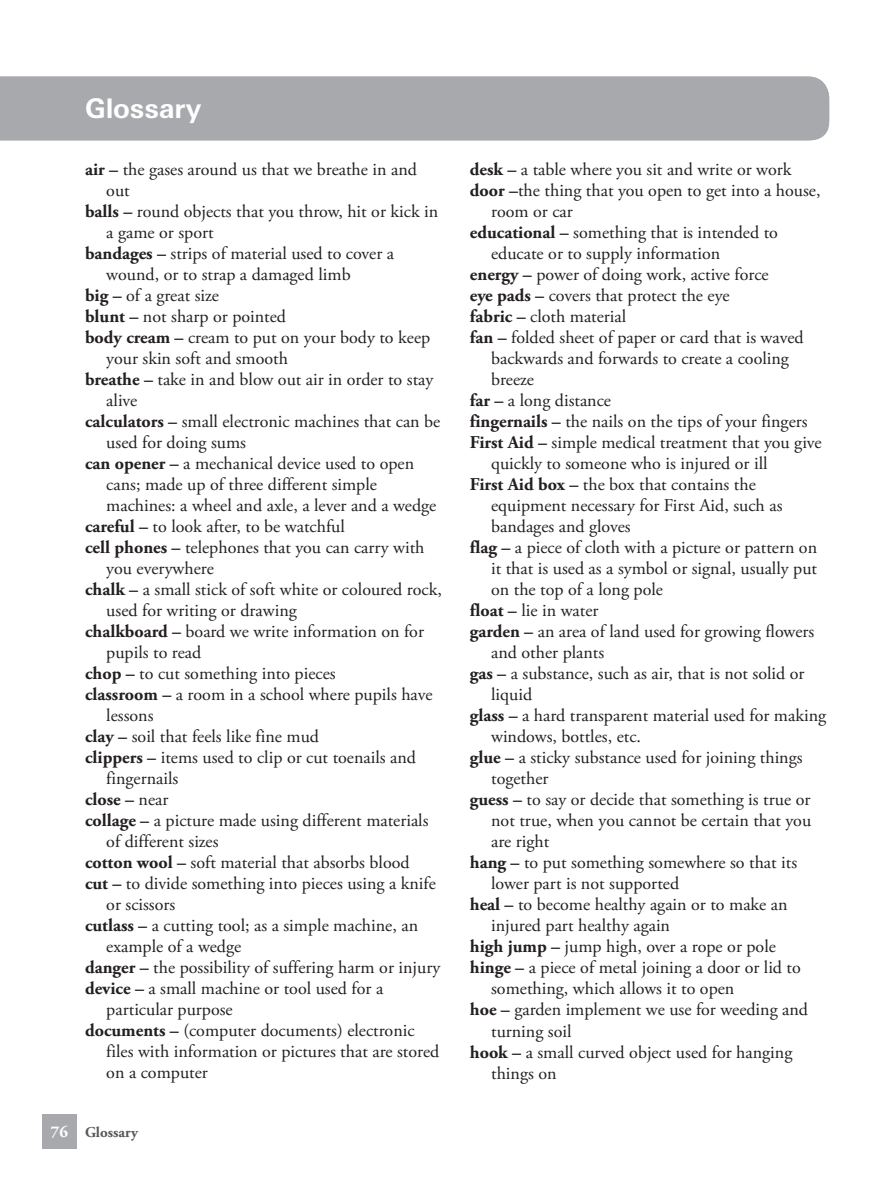
<style>
.page{position:relative;width:893px;height:1191px;background:#fff}
.page>*{position:absolute;margin:0;border:0;box-sizing:border-box;transform-origin:0 0}
.t1{font:700 27px "Univers Nextfor Pearson SA";letter-spacing:-.005em;color:#fff}
.t2{font:18px "Adobe Garamond Pro";color:#231f20}
.t3{font:700 18px "Adobe Garamond Pro";color:#231f20}
.t4{font:700 15px "Adobe Garamond Pro";color:#57585a}
.s1{font-weight:700}
.s2{font-weight:400}
.s3{font-size:16.5px;color:#fff}
</style>
<div class="page">
<div style="left:43px;top:1114px;width:34px;height:34px;background:#a8a9ad"></div>
<div style="left:0;top:77px;width:829px;height:63px;background:#a8a9ad"></div>
<h1 class="t1" style="left:85px;top:93px;width:118px">Glossary</h1>
<p class="t2" style="left:85px;top:158px;width:333px"><span class="s1">air –</span> the gases around us that we breathe in and</p>
<p class="t2" style="left:106px;top:179px;width:25px">out</p>
<p class="t2" style="left:85px;top:200px;width:355px"><span class="s1">balls –</span> round objects that you throw, hit or kick in</p>
<p class="t2" style="left:106px;top:221px;width:109px">a game or sport</p>
<p class="t2" style="left:85px;top:242px;width:311px"><span class="s1">bandages –</span> strips of material used to cover a</p>
<p class="t2" style="left:106px;top:263px;width:246px">wound, or to strap a damaged limb</p>
<p class="t2" style="left:85px;top:284px;width:135px"><span class="s1">big –</span> of a great size</p>
<p class="t2" style="left:85px;top:305px;width:203px"><span class="s1">blunt –</span> not sharp or pointed</p>
<p class="t2" style="left:85px;top:326px;width:347px"><span class="s1">body cream –</span> cream to put on your body to keep</p>
<p class="t2" style="left:106px;top:347px;width:183px">your skin soft and smooth</p>
<p class="t2" style="left:85px;top:368px;width:350px"><span class="s1">breathe –</span> take in and blow out air in order to stay</p>
<p class="t2" style="left:106px;top:389px;width:33px">alive</p>
<p class="t2" style="left:85px;top:410px;width:357px"><span class="s1">calculators –</span> small electronic machines that can be</p>
<p class="t2" style="left:106px;top:431px;width:141px">used for doing sums</p>
<p class="t2" style="left:85px;top:452px;width:331px"><span class="s1">can opener –</span> a mechanical device used to open</p>
<p class="t2" style="left:106px;top:473px;width:272px">cans; made up of three different simple</p>
<p class="t2" style="left:106px;top:494px;width:332px">machines: a wheel and axle, a lever and a wedge</p>
<p class="t2" style="left:85px;top:515px;width:261px"><span class="s1">careful –</span> to look after, to be watchful</p>
<p class="t2" style="left:85px;top:536px;width:341px"><span class="s1">cell phones –</span> telephones that you can carry with</p>
<p class="t2" style="left:106px;top:557px;width:109px">you everywhere</p>
<p class="t2" style="left:85px;top:578px;width:358px"><span class="s1">chalk –</span> a small stick of soft white or coloured rock,</p>
<p class="t2" style="left:106px;top:599px;width:192px">used for writing or drawing</p>
<p class="t2" style="left:85px;top:620px;width:340px"><span class="s1">chalkboard –</span> board we write information on for</p>
<p class="t2" style="left:106px;top:641px;width:96px">pupils to read</p>
<p class="t2" style="left:85px;top:662px;width:252px"><span class="s1">chop –</span> to cut something into pieces</p>
<p class="t2" style="left:85px;top:683px;width:349px"><span class="s1">classroom –</span> a room in a school where pupils have</p>
<p class="t2" style="left:106px;top:704px;width:49px">lessons</p>
<p class="t2" style="left:85px;top:725px;width:236px"><span class="s1">clay –</span> soil that feels like fine mud</p>
<p class="t2" style="left:85px;top:746px;width:333px"><span class="s1">clippers –</span> items used to clip or cut toenails and</p>
<p class="t2" style="left:106px;top:767px;width:74px">fingernails</p>
<p class="t3" style="left:85px;top:789px;width:85px">close – <span class="s2">near</span></p>
<p class="t2" style="left:85px;top:809px;width:345px"><span class="s1">collage –</span> a picture made using different materials</p>
<p class="t2" style="left:106px;top:830px;width:114px">of different sizes</p>
<p class="t2" style="left:85px;top:851px;width:326px"><span class="s1">cotton wool –</span> soft material that absorbs blood</p>
<p class="t2" style="left:85px;top:872px;width:352px"><span class="s1">cut –</span> to divide something into pieces using a knife</p>
<p class="t2" style="left:106px;top:893px;width:71px">or scissors</p>
<p class="t2" style="left:85px;top:914px;width:335px"><span class="s1">cutlass –</span> a cutting tool; as a simple machine, an</p>
<p class="t2" style="left:106px;top:935px;width:136px">example of a wedge</p>
<p class="t2" style="left:85px;top:956px;width:357px"><span class="s1">danger –</span> the possibility of suffering harm or injury</p>
<p class="t2" style="left:85px;top:977px;width:300px"><span class="s1">device –</span> a small machine or tool used for a</p>
<p class="t2" style="left:106px;top:998px;width:128px">particular purpose</p>
<p class="t2" style="left:85px;top:1019px;width:331px"><span class="s1">documents –</span> (computer documents) electronic</p>
<p class="t2" style="left:106px;top:1040px;width:334px">files with information or pictures that are stored</p>
<p class="t2" style="left:106px;top:1061px;width:103px">on a computer</p>
<p class="t4" style="left:51px;top:1123px;width:89px"><span class="s3">76</span> Glossary</p>
<p class="t2" style="left:470px;top:158px;width:323px"><span class="s1">desk –</span> a table where you sit and write or work</p>
<p class="t2" style="left:470px;top:179px;width:352px"><span class="s1">door –</span>the thing that you open to get into a house,</p>
<p class="t2" style="left:491px;top:200px;width:83px">room or car</p>
<p class="t2" style="left:470px;top:221px;width:310px"><span class="s1">educational –</span> something that is intended to</p>
<p class="t2" style="left:491px;top:242px;width:231px">educate or to supply information</p>
<p class="t2" style="left:470px;top:263px;width:300px"><span class="s1">energy –</span> power of doing work, active force</p>
<p class="t2" style="left:470px;top:284px;width:261px"><span class="s1">eye pads –</span> covers that protect the eye</p>
<p class="t2" style="left:470px;top:305px;width:158px"><span class="s1">fabric –</span> cloth material</p>
<p class="t2" style="left:470px;top:326px;width:335px"><span class="s1">fan –</span> folded sheet of paper or card that is waved</p>
<p class="t2" style="left:491px;top:347px;width:299px">backwards and forwards to create a cooling</p>
<p class="t2" style="left:491px;top:368px;width:44px">breeze</p>
<p class="t2" style="left:470px;top:389px;width:143px"><span class="s1">far –</span> a long distance</p>
<p class="t2" style="left:470px;top:410px;width:339px"><span class="s1">fingernails –</span> the nails on the tips of your fingers</p>
<p class="t2" style="left:470px;top:431px;width:353px"><span class="s1">First Aid –</span> simple medical treatment that you give</p>
<p class="t2" style="left:491px;top:452px;width:278px">quickly to someone who is injured or ill</p>
<p class="t2" style="left:470px;top:473px;width:287px"><span class="s1">First Aid box –</span> the box that contains the</p>
<p class="t2" style="left:491px;top:494px;width:293px">equipment necessary for First Aid, such as</p>
<p class="t2" style="left:491px;top:515px;width:141px">bandages and gloves</p>
<p class="t2" style="left:470px;top:536px;width:349px"><span class="s1">flag –</span> a piece of cloth with a picture or pattern on</p>
<p class="t2" style="left:491px;top:557px;width:327px">it that is used as a symbol or signal, usually put</p>
<p class="t2" style="left:491px;top:578px;width:173px">on the top of a long pole</p>
<p class="t2" style="left:470px;top:599px;width:130px"><span class="s1">float –</span> lie in water</p>
<p class="t2" style="left:470px;top:621px;width:346px"><span class="s1">garden –</span> an area of land used for growing flowers</p>
<p class="t2" style="left:491px;top:642px;width:115px">and other plants</p>
<p class="t2" style="left:470px;top:663px;width:336px"><span class="s1">gas –</span> a substance, such as air, that is not solid or</p>
<p class="t2" style="left:491px;top:684px;width:43px">liquid</p>
<p class="t2" style="left:470px;top:705px;width:358px"><span class="s1">glass –</span> a hard transparent material used for making</p>
<p class="t2" style="left:491px;top:726px;width:151px">windows, bottles, etc.</p>
<p class="t2" style="left:470px;top:747px;width:334px"><span class="s1">glue –</span> a sticky substance used for joining things</p>
<p class="t2" style="left:491px;top:768px;width:59px">together</p>
<p class="t2" style="left:470px;top:789px;width:342px"><span class="s1">guess –</span> to say or decide that something is true or</p>
<p class="t2" style="left:491px;top:810px;width:322px">not true, when you cannot be certain that you</p>
<p class="t2" style="left:491px;top:831px;width:60px">are right</p>
<p class="t2" style="left:470px;top:852px;width:329px"><span class="s1">hang –</span> to put something somewhere so that its</p>
<p class="t2" style="left:491px;top:873px;width:190px">lower part is not supported</p>
<p class="t2" style="left:470px;top:894px;width:319px"><span class="s1">heal –</span> to become healthy again or to make an</p>
<p class="t2" style="left:491px;top:915px;width:180px">injured part healthy again</p>
<p class="t2" style="left:470px;top:936px;width:308px"><span class="s1">high jump –</span> jump high, over a rope or pole</p>
<p class="t2" style="left:470px;top:957px;width:333px"><span class="s1">hinge –</span> a piece of metal joining a door or lid to</p>
<p class="t2" style="left:491px;top:978px;width:245px">something, which allows it to open</p>
<p class="t2" style="left:470px;top:999px;width:340px"><span class="s1">hoe –</span> garden implement we use for weeding and</p>
<p class="t2" style="left:491px;top:1020px;width:82px">turning soil</p>
<p class="t2" style="left:470px;top:1041px;width:324px"><span class="s1">hook –</span> a small curved object used for hanging</p>
<p class="t2" style="left:491px;top:1062px;width:67px">things on</p>
</div>
